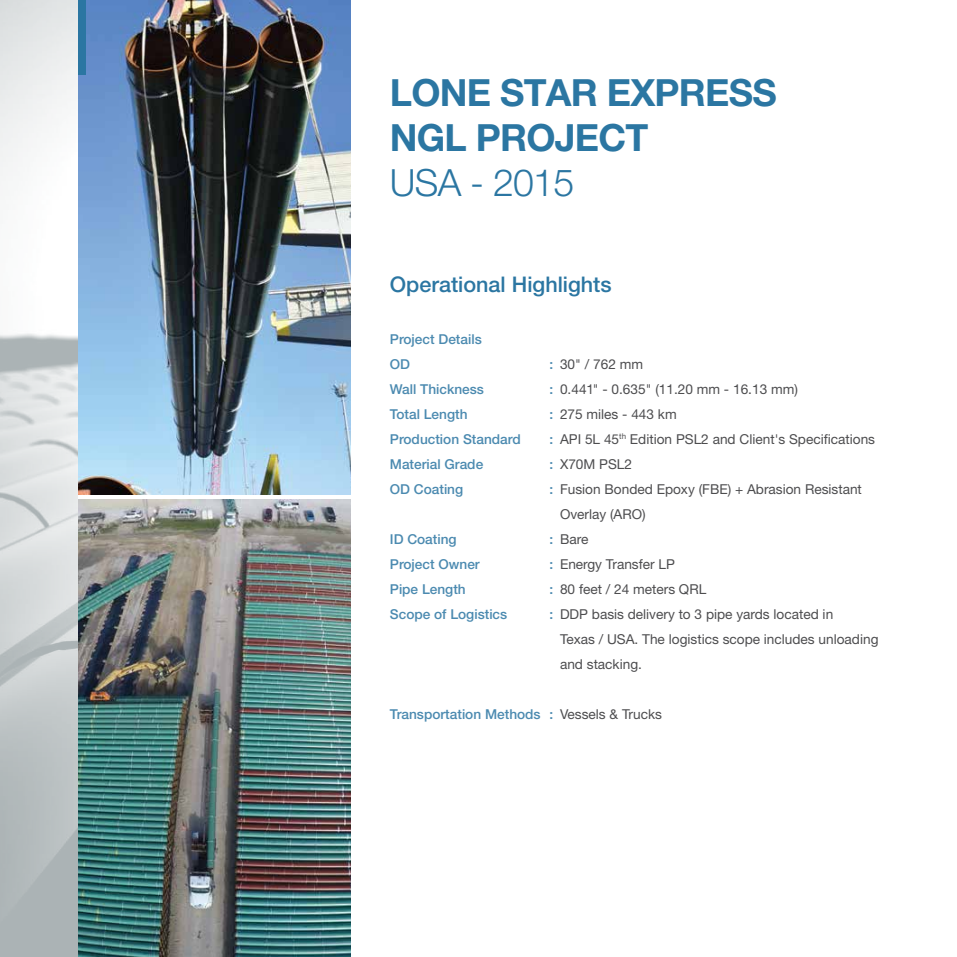
<style>
.page{position:relative;width:957px;height:957px;background:#fff}
.page>*{position:absolute;margin:0;border:0;box-sizing:border-box;transform-origin:0 0}
.t1{font:700 37.5px/45px "Helvetica Neue LT Pro";letter-spacing:-.02em;color:#2b76a2}
.t2{font:300 37.5px "Helvetica Neue LT Pro";letter-spacing:-.02em;color:#2b76a2}
.t3{font:500 21.5px "Helvetica Neue LT Pro";color:#2b76a2}
.t4{font:13.62px/25px "Helvetica Neue LT Pro";color:#4d4d4f}
.t5{font:500 13.62px/25px "Helvetica Neue LT Pro";color:#4b8ab0}
.s1{font-weight:500;color:#4b8ab0}
.s2{font-weight:400;color:#4d4d4f}
</style>
<div class="page">
<img style="left:78px;top:500px;width:273px;height:457px">
<img style="left:78px;top:0;width:273px;height:494px">
<img style="left:0;top:0;width:78px;height:957px">
<div style="left:78px;top:0;width:7px;height:74px;background:#2b76a2"></div>
<h1 class="t1" style="left:390px;top:69px;width:388px">LONE STAR EXPRESS<br>NGL PROJECT</h1>
<h1 class="t2" style="left:390px;top:160px;width:186px">USA - 2015</h1>
<h2 class="t3" style="left:390px;top:271px;width:223px">Operational Highlights</h2>
<p class="t5" style="left:390px;top:326px;width:93px">Project Details<br>OD</p>
<p class="t4" style="left:549px;top:351px;width:95px"><span class="s1">:</span> 30" / 762 mm</p>
<p class="t5" style="left:390px;top:376px;width:96px">Wall Thickness</p>
<p class="t4" style="left:549px;top:376px;width:250px"><span class="s1">:</span> 0.441" - 0.635" (11.20 mm - 16.13 mm)</p>
<p class="t5" style="left:390px;top:401px;width:79px">Total Length</p>
<p class="t4" style="left:549px;top:401px;width:129px"><span class="s1">:</span> 275 miles - 443 km</p>
<p class="t5" style="left:390px;top:426px;width:132px">Production Standard</p>
<p class="t4" style="left:549px;top:426px;width:327px"><span class="s1">:</span> API 5L 45<sup>th</sup> Edition PSL2 and Client's Specifications</p>
<p class="t5" style="left:390px;top:451px;width:95px">Material Grade</p>
<p class="t4" style="left:549px;top:451px;width:84px"><span class="s1">:</span> X70M PSL2</p>
<p class="t5" style="left:390px;top:476px;width:75px">OD Coating</p>
<p class="t4" style="left:560px;top:476px;width:303px;text-indent:-11px"><span class="s1">:</span> Fusion Bonded Epoxy (FBE) + Abrasion Resistant<br>Overlay (ARO)</p>
<p class="t5" style="left:390px;top:526px;width:68px">ID Coating</p>
<p class="t4" style="left:549px;top:526px;width:40px"><span class="s1">:</span> Bare</p>
<p class="t5" style="left:390px;top:551px;width:91px">Project Owner</p>
<p class="t4" style="left:549px;top:551px;width:127px"><span class="s1">:</span> Energy Transfer LP</p>
<p class="t5" style="left:390px;top:576px;width:77px">Pipe Length</p>
<p class="t4" style="left:549px;top:576px;width:158px"><span class="s1">:</span> 80 feet / 24 meters QRL</p>
<p class="t5" style="left:390px;top:601px;width:119px">Scope of Logistics</p>
<p class="t4" style="left:560px;top:601px;width:320px;text-indent:-11px"><span class="s1">:</span> DDP basis delivery to 3 pipe yards located in<br>Texas / USA. The logistics scope includes unloading and stacking.</p>
<p class="t5" style="left:390px;top:701px;width:274px">Transportation Methods : <span class="s2">Vessels &amp; Trucks</span></p>
</div>
